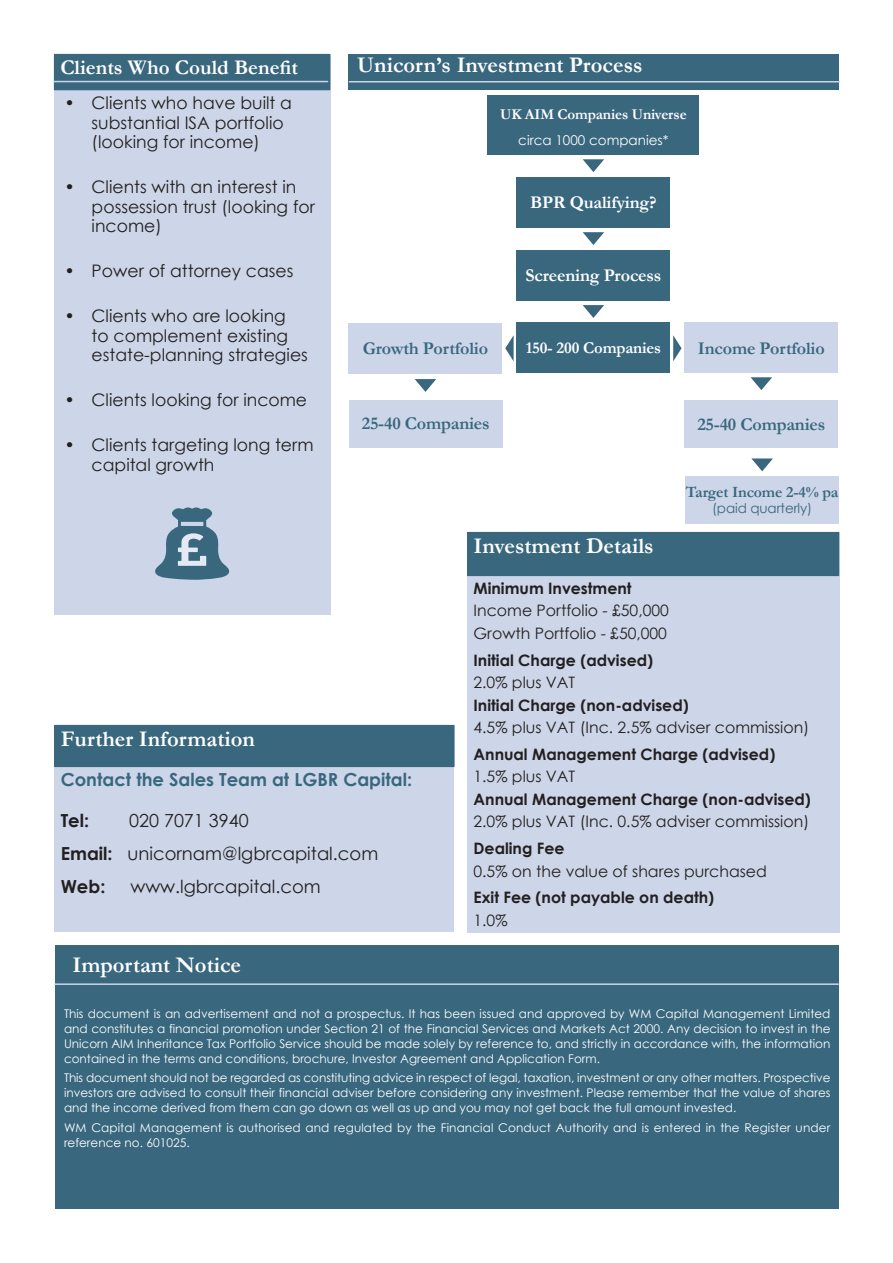
<style>
.page{position:relative;width:893px;height:1263px;background:#fff}
.page>*{position:absolute;margin:0;border:0;box-sizing:border-box;transform-origin:0 0}
.t1{font:700 22.5px "Garamond";color:#fff}
.t2{font:700 21px "Garamond";color:#fff}
.t3{font:18px "Century Gothic";color:#231f20}
.Sub_Titles{font:700 18px "Garamond";letter-spacing:-.01em;color:#39677e}
.t4{font:700 18px "Century Gothic";color:#39677e}
.Sub_Titles-2{font:700 18px "Garamond";letter-spacing:-.01em;color:#fff}
.t5{font:700 18px "Century Gothic";color:#231f20}
.t6{font:17.25px/19.5px "Century Gothic";color:#231f20}
.Sub_Titles-3{font:700 16.5px "Garamond";letter-spacing:-.01em;color:#fff}
.t7{font:15.75px "Century Gothic";color:#231f20}
.t8{font:700 15.75px "Century Gothic";color:#231f20}
.Sub_Titles-4{font:700 15.75px "Garamond";letter-spacing:-.01em;color:#39677e}
.Sub_Titles-5{font:700 15px "Garamond";letter-spacing:-.01em;color:#fff}
.Sub_Titles-6{font:13.5px "Century Gothic";color:#fff}
.Paragraph{font:13.5px "Century Gothic";letter-spacing:-.01em;color:#39677e}
._05_Small_print__no{font:12px/15px "Century Gothic";color:#fff;text-align:justify}
.s1{font-weight:700}
</style>
<div class="page">
<div style="left:55px;top:725px;width:399px;height:42px;background:#39677e"></div>
<div style="left:55px;top:767px;width:399px;height:164px;background:#ccd6e8"></div>
<hr style="left:54px;top:725px;width:400px;height:1px;background:#39677e">
<hr style="left:54px;top:726px;width:1px;height:40px;background:#39677e">
<hr style="left:454px;top:726px;width:1px;height:40px;background:#39677e">
<hr style="left:54px;top:766px;width:400px;height:1px;background:#39677e">
<div style="left:56px;top:945px;width:783px;height:264px;background:#39677e"></div>
<hr style="left:55px;top:983px;width:783px;height:2px;background:#ccd6e8">
<div style="left:467px;top:532px;width:373px;height:401px;background:#ccd6e8"></div>
<div style="left:468px;top:532px;width:371px;height:44px;background:#39677e"></div>
<hr style="left:467px;top:532px;width:372px;height:1px;background:#39677e">
<hr style="left:467px;top:533px;width:1px;height:42px;background:#39677e">
<hr style="left:467px;top:575px;width:372px;height:1px;background:#39677e">
<div style="left:488px;top:95px;width:211px;height:60px;background:#39677e"></div>
<div style="left:517px;top:177px;width:153px;height:51px;background:#39677e"></div>
<div style="left:517px;top:250px;width:153px;height:50px;background:#39677e"></div>
<div style="left:517px;top:323px;width:153px;height:50px;background:#39677e"></div>
<div style="left:349px;top:400px;width:153px;height:47px;background:#ccd6e8"></div>
<div style="left:685px;top:400px;width:153px;height:48px;background:#ccd6e8"></div>
<div style="left:685px;top:476px;width:154px;height:48px;background:#ccd6e8"></div>
<div style="left:349px;top:323px;width:153px;height:50px;background:#ccd6e8"></div>
<div style="left:685px;top:323px;width:153px;height:50px;background:#ccd6e8"></div>
<svg style="left:583px;top:159px;width:21px;height:13px"></svg>
<svg style="left:583px;top:232px;width:21px;height:13px"></svg>
<svg style="left:583px;top:305px;width:21px;height:13px"></svg>
<svg style="left:415px;top:379px;width:21px;height:13px"></svg>
<svg style="left:751px;top:377px;width:21px;height:13px"></svg>
<svg style="left:751px;top:458px;width:22px;height:13px"></svg>
<svg style="left:505px;top:335px;width:9px;height:26px"></svg>
<svg style="left:673px;top:335px;width:8px;height:26px"></svg>
<div style="left:349px;top:54px;width:490px;height:35px;background:#39677e"></div>
<hr style="left:349px;top:81px;width:491px;height:1px;background:#ccd6e8">
<div style="left:54px;top:54px;width:276px;height:561px;background:#ccd6e8"></div>
<div style="left:54px;top:54px;width:276px;height:36px;background:#39677e"></div>
<svg style="left:155px;top:507px;width:75px;height:73px"></svg>
<hr style="left:54px;top:81px;width:274px;height:1px;background:#ccd6e8">
<p class="t2" style="left:60px;top:53px;width:239px">Clients Who Could Benefit</p>
<p class="t1" style="left:357px;top:50px;width:287px">Unicorn’s Investment Process</p>
<p class="t6" style="left:92px;top:93px;width:202px;text-indent:-27px">• Clients who have built a substantial ISA portfolio (looking for income)</p>
<p class="t6" style="left:92px;top:177px;width:225px;text-indent:-27px">• Clients with an interest in possession trust (looking for income)</p>
<p class="t6" style="left:65px;top:261px;width:230px">• Power of attorney cases</p>
<p class="t6" style="left:92px;top:306px;width:218px;text-indent:-27px">• Clients who are looking<br>to complement existing estate-planning strategies</p>
<p class="t6" style="left:65px;top:390px;width:244px">• Clients looking for income</p>
<p class="t6" style="left:92px;top:435px;width:223px;text-indent:-27px">• Clients targeting long term capital growth</p>
<p class="Sub_Titles-5" style="left:500px;top:104px;width:188px">UK AIM Companies Universe</p>
<p class="Sub_Titles-6" style="left:518px;top:130px;width:152px">circa 1000 companies*</p>
<p class="Sub_Titles-2" style="left:530px;top:190px;width:128px">BPR Qualifying?</p>
<p class="Sub_Titles-2" style="left:525px;top:263px;width:137px">Screening Process</p>
<p class="Sub_Titles" style="left:363px;top:336px;width:127px">Growth Portfolio</p>
<p class="Sub_Titles" style="left:698px;top:336px;width:128px">Income Portfolio</p>
<p class="Sub_Titles-3" style="left:526px;top:337px;width:137px">150- 200 Companies</p>
<p class="Sub_Titles" style="left:362px;top:411px;width:129px">25-40 Companies</p>
<p class="Sub_Titles" style="left:697px;top:412px;width:129px">25-40 Companies</p>
<p class="t1" style="left:61px;top:724px;width:196px">Further Information</p>
<p class="t4" style="left:61px;top:766px;width:353px">Contact the Sales Team at LGBR Capital:</p>
<p class="t5" style="left:61px;top:807px;width:30px">Tel:</p>
<p class="t3" style="left:129px;top:808px;width:121px">020 7071 3940</p>
<p class="t3" style="left:61px;top:841px;width:319px"><span class="s1">Email:</span> unicornam@lgbrcapital.com</p>
<p class="t5" style="left:61px;top:872px;width:46px">Web:</p>
<p class="t3" style="left:130px;top:873px;width:192px">www.lgbrcapital.com</p>
<p class="Sub_Titles-4" style="left:686px;top:481px;width:154px">Target Income 2-4% pa</p>
<p class="Paragraph" style="left:712px;top:499px;width:102px">(paid quarterly)</p>
<p class="t1" style="left:474px;top:531px;width:181px">Investment Details</p>
<p class="t8" style="left:474px;top:576px;width:160px">Minimum Investment</p>
<p class="t7" style="left:474px;top:600px;width:197px">Income Portfolio - £50,000</p>
<p class="t7" style="left:474px;top:622px;width:195px">Growth Portfolio - £50,000</p>
<p class="t8" style="left:474px;top:648px;width:181px">Initial Charge (advised)</p>
<p class="t7" style="left:474px;top:671px;width:103px">2.0% plus VAT</p>
<p class="t8" style="left:474px;top:693px;width:217px">Initial Charge (non-advised)</p>
<p class="t7" style="left:474px;top:716px;width:337px">4.5% plus VAT (Inc. 2.5% adviser commission)</p>
<p class="t8" style="left:474px;top:742px;width:303px">Annual Management Charge (advised)</p>
<p class="t7" style="left:474px;top:766px;width:103px">1.5% plus VAT</p>
<p class="t8" style="left:474px;top:787px;width:339px">Annual Management Charge (non-advised)</p>
<p class="t7" style="left:474px;top:811px;width:337px">2.0% plus VAT (Inc. 0.5% adviser commission)</p>
<p class="t8" style="left:474px;top:836px;width:93px">Dealing Fee</p>
<p class="t7" style="left:474px;top:860px;width:295px">0.5% on the value of shares purchased</p>
<p class="t8" style="left:474px;top:886px;width:242px">Exit Fee (not payable on death)</p>
<p class="t7" style="left:474px;top:909px;width:36px">1.0%</p>
<p class="t1" style="left:73px;top:950px;width:170px">Important Notice</p>
<p class="_05_Small_print__no" style="left:64px;top:1006px;width:768px">This document is an advertisement and not a prospectus. It has been issued and approved by WM Capital Management Limited and constitutes a financial promotion under Section 21 of the Financial Services and Markets Act 2000. Any decision to invest in the Unicorn AIM Inheritance Tax Portfolio Service should be made solely by reference to, and strictly in accordance with, the information contained in the terms and conditions, brochure, Investor Agreement and Application Form.</p>
<p class="_05_Small_print__no" style="left:64px;top:1070px;width:768px">This document should not be regarded as constituting advice in respect of legal, taxation, investment or any other matters. Prospective investors are advised to consult their financial adviser before considering any investment. Please remember that the value of shares and the income derived from them can go down as well as up and you may not get back the full amount invested.</p>
<p class="_05_Small_print__no" style="left:64px;top:1119px;width:768px">WM Capital Management is authorised and regulated by the Financial Conduct Authority and is entered in the Register under reference no. 601025.</p>
</div>
